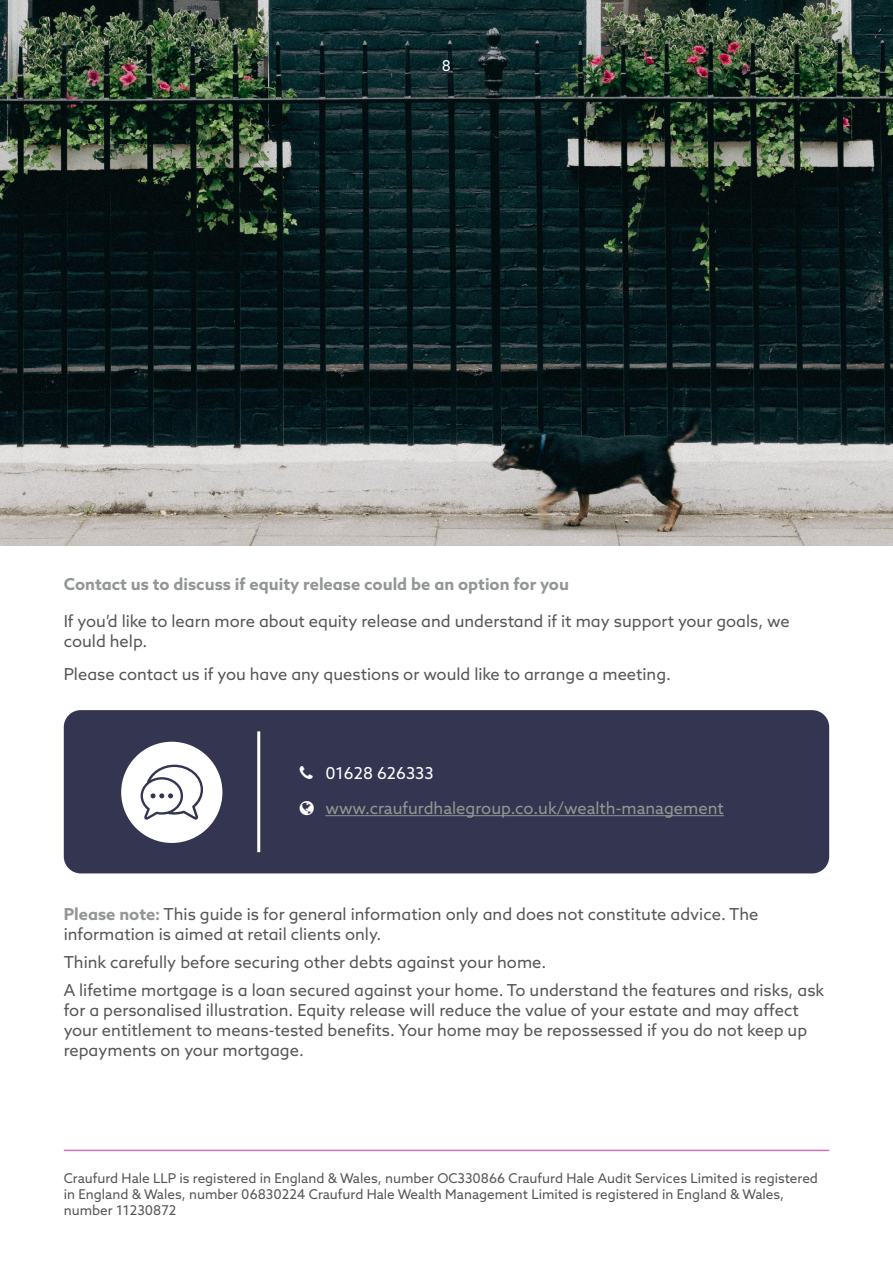
<style>
.page{position:relative;width:893px;height:1263px;background:#fff}
.page>*{position:absolute;margin:0;border:0;box-sizing:border-box;transform-origin:0 0}
.t1{font:16.5px/19.8px "Azo Sans";color:#575756}
.t2{font:700 16.5px "Azo Sans";color:#939794}
.t3{font:16.5px "Azo Sans";color:#939794}
.t4{font:16.5px "Azo Sans";color:#fff}
.t5{font:15px "Azo Sans";color:#fff}
.t6{font:13.5px/16.2px "Azo Sans";color:#575756}
.s1{font-weight:700;color:#939794}
</style>
<div class="page">
<img style="left:0;top:0;width:893px;height:545px">
<div style="left:64px;top:710px;width:765px;height:163px;background:#343651;border-radius:17px"></div>
<hr style="left:257px;top:731px;width:3px;height:121px;background:#fff">
<div style="left:121px;top:742px;width:101px;height:101px;background:#fff;border-radius:50%"></div>
<svg style="left:141px;top:765px;width:62px;height:55px"></svg>
<hr style="left:325px;top:815px;width:399px;height:1px;background:#939794">
<hr style="left:64px;top:1150px;width:765px;height:1px;background:#d770ba">
<p class="t5" style="left:442px;top:56px;width:11px">8</p>
<p class="t2" style="left:64px;top:573px;width:507px">Contact us to discuss if equity release could be an option for you</p>
<p class="t1" style="left:64px;top:611px;width:728px">If you’d like to learn more about equity release and understand if it may support your goals, we could help.</p>
<p class="t1" style="left:64px;top:664px;width:609px">Please contact us if you have any questions or would like to arrange a meeting.</p>
<p class="t4" style="left:325px;top:762px;width:110px">01628 626333</p>
<p class="t3" style="left:325px;top:797px;width:400px">www.craufurdhalegroup.co.uk/wealth-management</p>
<p class="t1" style="left:64px;top:904px;width:696px"><span class="s1">Please note:</span> This guide is for general information only and does not constitute advice. The information is aimed at retail clients only.</p>
<p class="t1" style="left:64px;top:947px;width:762px;line-height:28.3px">Think carefully before securing other debts against your home.<br>A lifetime mortgage is a loan secured against your home. To understand the features and risks, ask</p>
<p class="t1" style="left:64px;top:1000px;width:745px">for a personalised illustration. Equity release will reduce the value of your estate and may affect your entitlement to means-tested benefits. Your home may be repossessed if you do not keep up repayments on your mortgage.</p>
<p class="t6" style="left:64px;top:1170px;width:756px">Craufurd Hale LLP is registered in England &amp; Wales, number OC330866 Craufurd Hale Audit Services Limited is registered in England &amp; Wales, number 06830224 Craufurd Hale Wealth Management Limited is registered in England &amp; Wales, number 11230872</p>
</div>
